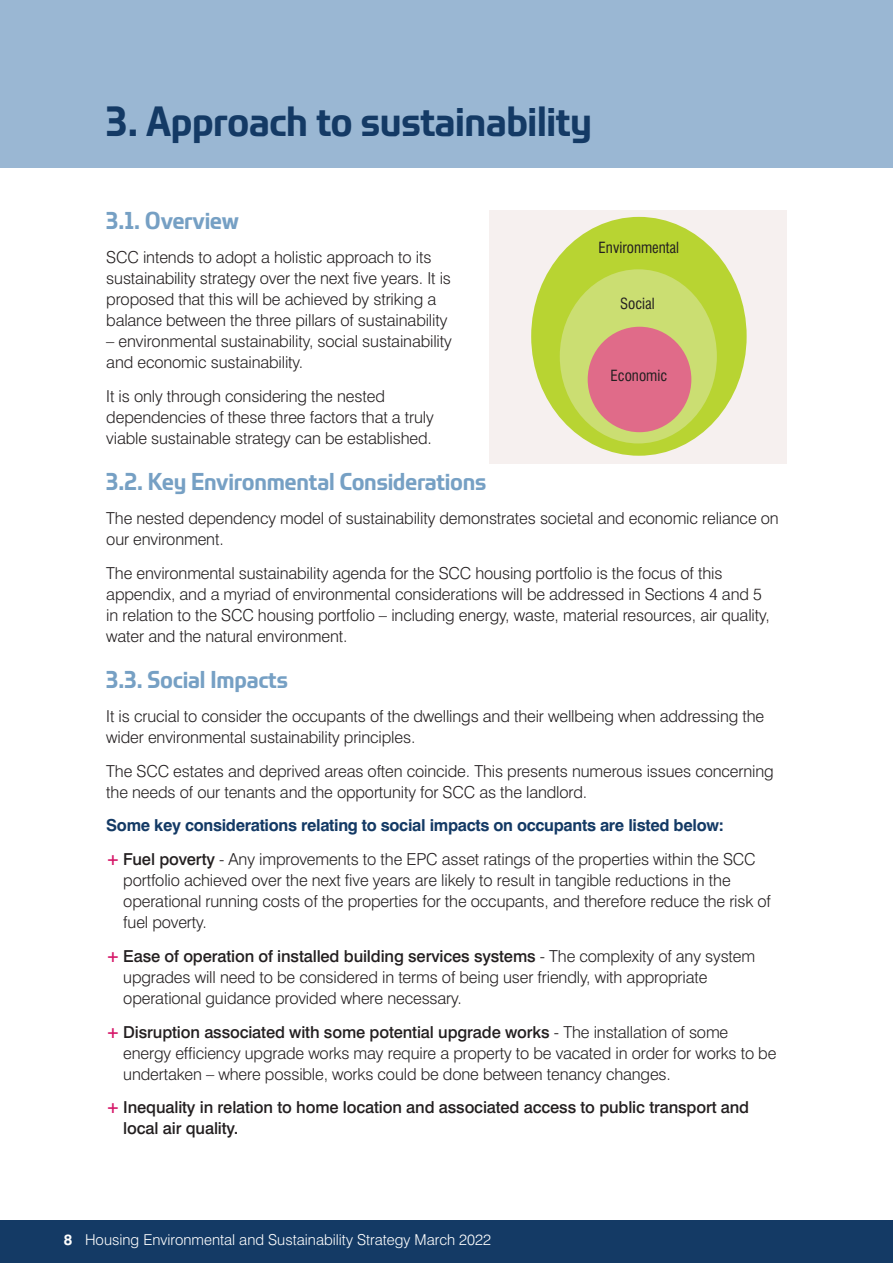
<style>
.page{position:relative;width:893px;height:1263px;background:#fff}
.page>*{position:absolute;margin:0;border:0;box-sizing:border-box;transform-origin:0 0}
.Main_title{font:700 39px "Southampton Display";letter-spacing:-.01em;color:#143a65}
.t1{font:700 22.5px "Southampton Display";letter-spacing:-.01em;color:#76a0c4}
.t2{font:300 16.5px/21px "Swiss 721 BT";letter-spacing:-.01em;color:#231f20}
.t3{font:500 16.5px/21px "Swiss 721 BT";letter-spacing:-.01em;color:#231f20}
.t4{font:700 16.5px "Swiss 721 BT";letter-spacing:-.02em;color:#143a65}
.Main_title-2{font:300 15px "Swiss 721 BT";color:#fff}
.t5{font:condensed 15px "Swiss 721 BT";color:#231f20}
.s1{font-weight:700;color:#d51567}
.s2{font-weight:500}
.s3{font-weight:700}
</style>
<div class="page">
<div style="left:0;top:0;width:893px;height:168px;background:#9ab7d3"></div>
<div style="left:0;top:1220px;width:893px;height:43px;background:#143a65"></div>
<div style="left:489px;top:210px;width:298px;height:254px;background:#f6f0ef"></div>
<div style="left:531px;top:217px;width:216px;height:239px;background:#b8d432;border-radius:50%"></div>
<div style="left:560px;top:269px;width:157px;height:174px;background:#cbde72;border-radius:50%"></div>
<div style="left:588px;top:327px;width:103px;height:105px;background:#e06b89;border-radius:50%"></div>
<p class="Main_title" style="left:106px;top:96px;width:487px">3. Approach to sustainability</p>
<p class="t1" style="left:106px;top:206px;width:134px">3.1. Overview</p>
<p class="t2" style="left:106px;top:246px;width:346px">SCC intends to adopt a holistic approach to its sustainability strategy over the next five years. It is proposed that this will be achieved by striking a balance between the three pillars of sustainability</p>
<p class="t2" style="left:106px;top:330px;width:347px">– environmental sustainability, social sustainability and economic sustainability.</p>
<p class="t2" style="left:106px;top:385px;width:329px">It is only through considering the nested dependencies of these three factors that a truly viable sustainable strategy can be established.</p>
<p class="t1" style="left:106px;top:467px;width:382px">3.2. Key Environmental Considerations</p>
<p class="t2" style="left:106px;top:507px;width:674px">The nested dependency model of sustainability demonstrates societal and economic reliance on our environment.</p>
<p class="t2" style="left:106px;top:562px;width:665px">The environmental sustainability agenda for the SCC housing portfolio is the focus of this appendix, and a myriad of environmental considerations will be addressed in Sections 4 and 5 in relation to the SCC housing portfolio – including energy, waste, material resources, air quality, water and the natural environment.</p>
<p class="t1" style="left:106px;top:665px;width:183px">3.3. Social Impacts</p>
<p class="t2" style="left:106px;top:705px;width:659px">It is crucial to consider the occupants of the dwellings and their wellbeing when addressing the wider environmental sustainability principles.</p>
<p class="t2" style="left:106px;top:760px;width:669px">The SCC estates and deprived areas often coincide. This presents numerous issues concerning the needs of our tenants and the opportunity for SCC as the landlord.</p>
<p class="t4" style="left:106px;top:815px;width:619px">Some key considerations relating to social impacts on occupants are listed below:</p>
<p class="t2" style="left:123px;top:849px;width:649px;text-indent:-17px"><span class="s1">+</span> <span class="s2">Fuel poverty</span> - Any improvements to the EPC asset ratings of the properties within the SCC portfolio achieved over the next five years are likely to result in tangible reductions in the operational running costs of the properties for the occupants, and therefore reduce the risk of fuel poverty.</p>
<p class="t2" style="left:123px;top:945px;width:633px;text-indent:-17px"><span class="s1">+</span> <span class="s2">Ease of operation of installed building services systems</span> - The complexity of any system upgrades will need to be considered in terms of being user friendly, with appropriate operational guidance provided where necessary.</p>
<p class="t2" style="left:123px;top:1021px;width:655px;text-indent:-17px"><span class="s1">+</span> <span class="s2">Disruption associated with some potential upgrade works</span> - The installation of some energy efficiency upgrade works may require a property to be vacated in order for works to be undertaken – where possible, works could be done between tenancy changes.</p>
<p class="t3" style="left:123px;top:1097px;width:627px;text-indent:-17px"><span class="s1">+</span> Inequality in relation to home location and associated access to public transport and local air quality.</p>
<p class="t5" style="left:599px;top:239px;width:82px">Environmental</p>
<p class="t5" style="left:620px;top:295px;width:36px">Social</p>
<p class="t5" style="left:610px;top:366px;width:58px">Economic</p>
<p class="Main_title-2" style="left:64px;top:1231px;width:429px"><span class="s3">8</span> Housing Environmental and Sustainability Strategy March 2022</p>
</div>
